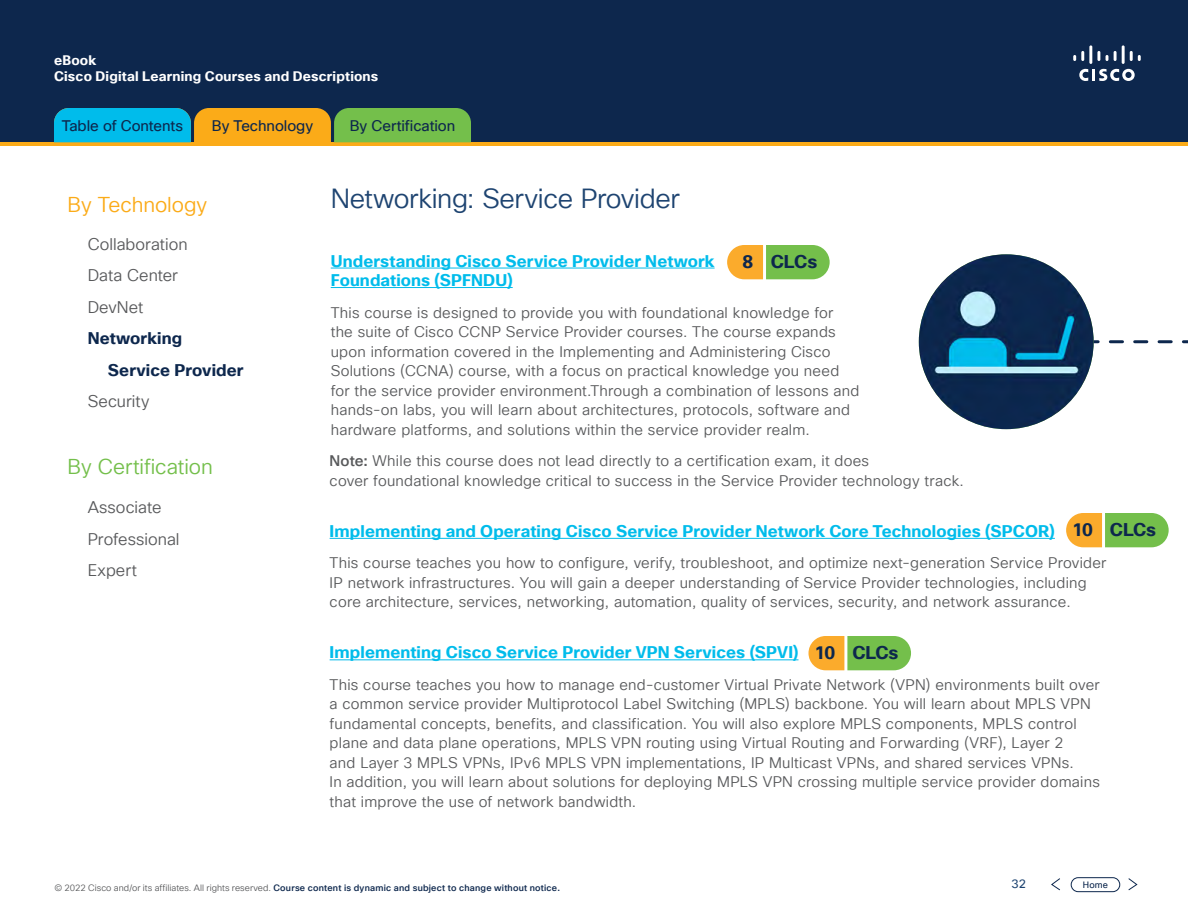
<style>
.page{position:relative;width:1188px;height:918px;background:#fff}
.page>*{position:absolute;margin:0;border:0;box-sizing:border-box;transform-origin:0 0}
.t1{font:27px "Cisco Sans TT Light";letter-spacing:-.015em;color:#1e4471}
.t2{font:21px "Cisco Sans TT Light";color:#74bf4b}
.t3{font:21px "Cisco Sans TT Light";letter-spacing:-.005em;color:#fbab18}
.t4{font:700 18px "Cisco Sans TT";letter-spacing:-.025em;color:#0d274d}
.t5{font:700 16.5px/19.5px "Cisco Sans TT";letter-spacing:.005em;color:#00bceb}
.t6{font:16.5px/31.5px "Cisco Sans TT Light";color:#58595b}
.t7{font:700 16.5px/31.5px "Cisco Sans TT";letter-spacing:.005em;color:#0d274d}
.t8{font:15px/19.5px "Cisco Sans TT Light";letter-spacing:.015em;color:#58595b}
.t9{font:15px "Cisco Sans TT";letter-spacing:-.005em;color:#0d274d}
.t10{font:700 13.5px/16.5px "Cisco Sans TT";letter-spacing:.015em;color:#fff}
.t11{font:12px "Cisco Sans TT";color:#1e4471}
.t12{font:500 9px "Cisco Sans TT";letter-spacing:.025em;color:#0d274d}
.t13{font:9px "Cisco Sans TT";color:#0d274d}
.s1{font-family:"Cisco Sans TT";font-weight:500}
.s2{font-family:"Cisco Sans TT Light";font-weight:400;color:#58595b}
</style>
<div class="page">
<div style="left:1071px;top:877px;width:49px;height:15px;border:1px solid #0d274d;border-radius:7px"></div>
<svg style="left:1051px;top:878px;width:9px;height:13px"></svg>
<svg style="left:1128px;top:878px;width:10px;height:13px"></svg>
<div style="left:0;top:0;width:1188px;height:142px;background:#0d274d"></div>
<svg style="left:1079px;top:69px;width:56px;height:12px"></svg>
<svg style="left:1073px;top:51px;width:11px;height:10px"></svg>
<hr style="left:1089px;top:45px;width:3px;height:19px;background:#fff">
<svg style="left:1097px;top:51px;width:3px;height:10px"></svg>
<svg style="left:1106px;top:55px;width:2px;height:6px"></svg>
<svg style="left:1114px;top:51px;width:3px;height:10px"></svg>
<hr style="left:1122px;top:45px;width:3px;height:19px;background:#fff">
<svg style="left:1130px;top:51px;width:11px;height:10px"></svg>
<hr style="left:0;top:142px;width:1188px;height:4px;background:#fbab18">
<svg style="left:54px;top:108px;width:417px;height:34px;background:#76b26e"></svg>
<hr style="left:331px;top:268px;width:384px;height:1px;background:#00bceb">
<hr style="left:331px;top:287px;width:182px;height:1px;background:#00bceb">
<hr style="left:330px;top:538px;width:725px;height:1px;background:#00bceb">
<hr style="left:330px;top:660px;width:469px;height:1px;background:#00bceb">
<svg style="left:1094px;top:340px;width:94px;height:3px"></svg>
<img style="left:919px;top:254px;width:175px;height:175px;border-radius:87px">
<svg style="left:727px;top:245px;width:103px;height:34px;background:#acbf53"></svg>
<svg style="left:1066px;top:513px;width:103px;height:34px;background:#acbf53"></svg>
<svg style="left:808px;top:636px;width:103px;height:34px;background:#acbf53"></svg>
<p class="t10" style="left:54px;top:52px;width:326px">eBook<br>Cisco Digital Learning Courses and Descriptions</p>
<p class="t9" style="left:62px;top:116px;width:123px">Table of Contents</p>
<p class="t9" style="left:72px;top:116px;width:103px">By Technology</p>
<p class="t9" style="left:212px;top:116px;width:103px">By Technology</p>
<p class="t9" style="left:350px;top:116px;width:107px">By Certification</p>
<h2 class="t3" style="left:68px;top:191px;width:141px">By Technology</h2>
<p class="t6" style="left:88px;top:229px;width:101px">Collaboration<br>Data Center<br>DevNet</p>
<p class="t7" style="left:108px;top:323px;width:137px;text-indent:-20px">Networking<br>Service Provider</p>
<p class="t6" style="left:88px;top:386px;width:63px">Security</p>
<h2 class="t2" style="left:68px;top:453px;width:147px">By Certification</h2>
<p class="t6" style="left:88px;top:492px;width:93px">Associate<br>Professional<br>Expert</p>
<h1 class="t1" style="left:331px;top:181px;width:351px">Networking: Service Provider</h1>
<p class="t5" style="left:331px;top:251px;width:385px">Understanding Cisco Service Provider Network<br>Foundations (SPFNDU)</p>
<p class="t8" style="left:331px;top:303px;width:530px">This course is designed to provide you with foundational knowledge for<br>the suite of Cisco CCNP Service Provider courses. The course expands upon information covered in the Implementing and Administering Cisco Solutions (CCNA) course, with a focus on practical knowledge you need for the service provider environment.Through a combination of lessons and hands-on labs, you will learn about architectures, protocols, software and hardware platforms, and solutions within the service provider realm.</p>
<p class="t8" style="left:330px;top:452px;width:636px"><span class="s1">Note:</span> While this course does not lead directly to a certification exam, it does<br>cover foundational knowledge critical to success in the Service Provider technology track.</p>
<p class="t5" style="left:330px;top:522px;width:727px">Implementing and Operating Cisco Service Provider Network Core Technologies (SPCOR)</p>
<p class="t8" style="left:330px;top:554px;width:778px">This course teaches you how to configure, verify, troubleshoot, and optimize next-generation Service Provider<br>IP network infrastructures. You will gain a deeper understanding of Service Provider technologies, including core architecture, services, networking, automation, quality of services, security, and network assurance.</p>
<p class="t5" style="left:330px;top:643px;width:470px">Implementing Cisco Service Provider VPN Services (SPVI)</p>
<p class="t8" style="left:330px;top:675px;width:772px">This course teaches you how to manage end-customer Virtual Private Network (VPN) environments built over a common service provider Multiprotocol Label Switching (MPLS) backbone. You will learn about MPLS VPN fundamental concepts, benefits, and classification. You will also explore MPLS components, MPLS control plane and data plane operations, MPLS VPN routing using Virtual Routing and Forwarding (VRF), Layer 2<br>and Layer 3 MPLS VPNs, IPv6 MPLS VPN implementations, IP Multicast VPNs, and shared services VPNs.<br>In addition, you will learn about solutions for deploying MPLS VPN crossing multiple service provider domains that improve the use of network bandwidth.</p>
<p class="t4" style="left:742px;top:249px;width:76px">8 CLCs</p>
<p class="t4" style="left:1072px;top:517px;width:85px">10 CLCs</p>
<p class="t4" style="left:815px;top:640px;width:85px">10 CLCs</p>
<p class="t12" style="left:54px;top:882px;width:507px"><span class="s2">© 2022 Cisco and/or its affiliates. All rights reserved.</span> Course content is dynamic and subject to change without notice.</p>
<p class="t11" style="left:1011px;top:876px;width:16px">32</p>
<p class="t13" style="left:1083px;top:879px;width:27px">Home</p>
</div>
